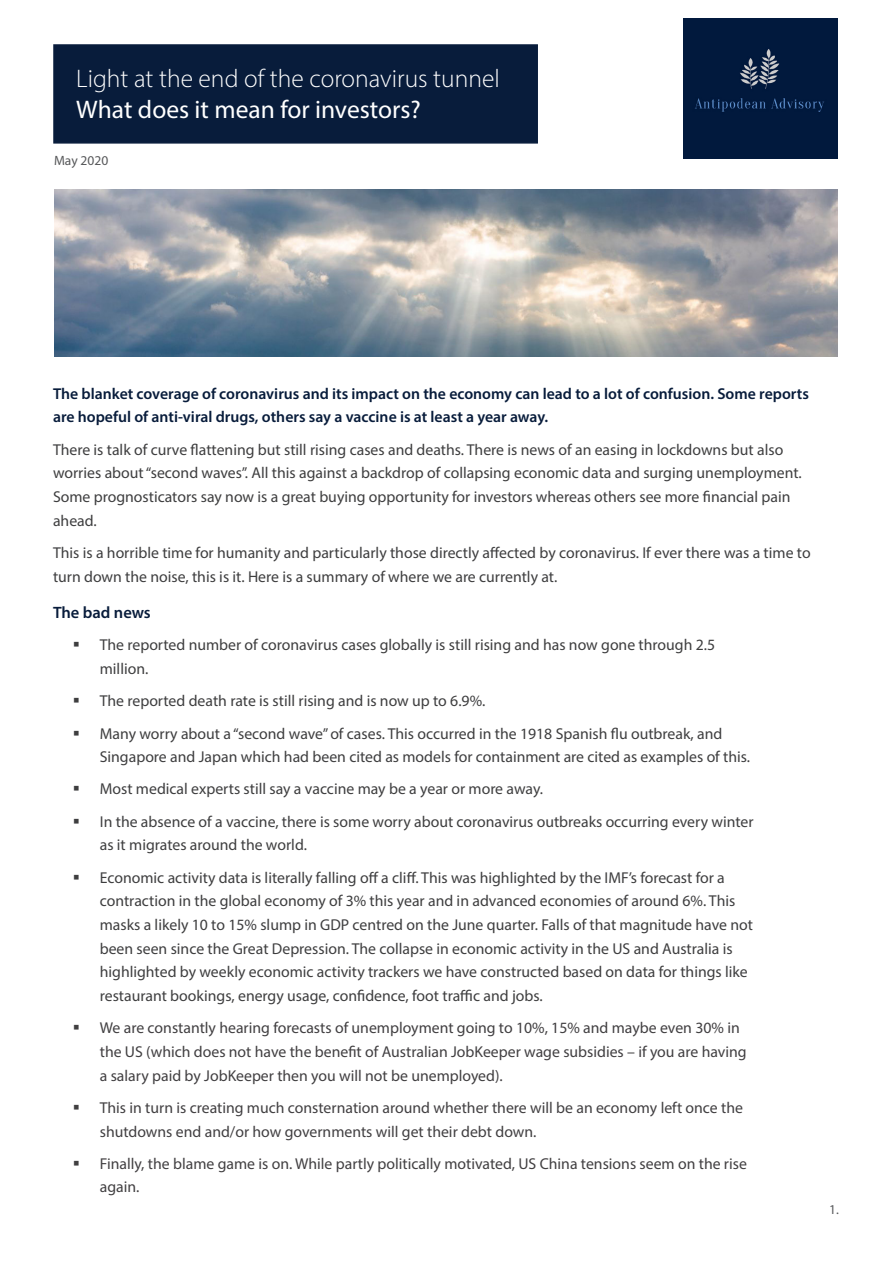
<style>
.page{position:relative;width:893px;height:1263px;background:#fff}
.page>*{position:absolute;margin:0;border:0;box-sizing:border-box;transform-origin:0 0}
.t1{font:300 25.5px/31.5px "Myriad Pro";color:#fff}
.t2{font:600 16.5px "Myriad Pro";color:#081c3b}
.t3{font:15.75px/23.7px "Myriad Pro";color:#3e3e3f}
.t4{font:15.75px/23.7px "Myriad Pro";color:#413f41}
.t5{font:600 15.75px/23.7px "Myriad Pro";color:#081c3b}
.t6{font:13.5px "Myriad Pro";color:#57585a}
.s1{font-weight:400}
</style>
<div class="page">
<div style="left:53px;top:44px;width:485px;height:100px;background:#081c3b;border:2px solid #081c3b"></div>
<img style="left:54px;top:189px;width:783px;height:167px">
<div style="left:683px;top:18px;width:154px;height:141px;background:#01193d"></div>
<p class="t1" style="left:76px;top:62px;width:425px">Light at the end of the coronavirus tunnel<br><span class="s1">What does it mean for investors?</span></p>
<p class="t6" style="left:54px;top:152px;width:56px">May 2020</p>
<p class="t5" style="left:53px;top:381px;width:757px">The blanket coverage of coronavirus and its impact on the economy can lead to a lot of confusion. Some reports are hopeful of anti-viral drugs, others say a vaccine is at least a year away.</p>
<p class="t3" style="left:53px;top:437px;width:750px">There is talk of curve flattening but still rising cases and deaths. There is news of an easing in lockdowns but also worries about “second waves”. All this against a backdrop of collapsing economic data and surging unemployment.<br>Some prognosticators say now is a great buying opportunity for investors whereas others see more financial pain ahead.</p>
<p class="t3" style="left:53px;top:541px;width:759px">This is a horrible time for humanity and particularly those directly affected by coronavirus. If ever there was a time to turn down the noise, this is it. Here is a summary of where we are currently at.</p>
<p class="t2" style="left:53px;top:602px;width:99px">The bad news</p>
<p class="t3" style="left:100px;top:633px;width:617px">The reported number of coronavirus cases globally is still rising and has now gone through 2.5 million.</p>
<p class="t3" style="left:100px;top:689px;width:387px">The reported death rate is still rising and is now up to 6.9%.</p>
<p class="t3" style="left:100px;top:721px;width:652px">Many worry about a “second wave” of cases. This occurred in the 1918 Spanish flu outbreak, and<br>Singapore and Japan which had been cited as models for containment are cited as examples of this.</p>
<p class="t3" style="left:100px;top:777px;width:445px">Most medical experts still say a vaccine may be a year or more away.</p>
<p class="t3" style="left:100px;top:809px;width:655px">In the absence of a vaccine, there is some worry about coronavirus outbreaks occurring every winter as it migrates around the world.</p>
<p class="t3" style="left:100px;top:865px;width:655px">Economic activity data is literally falling off a cliff. This was highlighted by the IMF’s forecast for a contraction in the global economy of 3% this year and in advanced economies of around 6%. This masks a likely 10 to 15% slump in GDP centred on the June quarter. Falls of that magnitude have not been seen since the Great Depression. The collapse in economic activity in the US and Australia is highlighted by weekly economic activity trackers we have constructed based on data for things like restaurant bookings, energy usage, confidence, foot traffic and jobs.</p>
<p class="t4" style="left:100px;top:1016px;width:648px">We are constantly hearing forecasts of unemployment going to 10%, 15% and maybe even 30% in the US (which does not have the benefit of Australian JobKeeper wage subsidies – if you are having a salary paid by JobKeeper then you will not be unemployed).</p>
<p class="t4" style="left:100px;top:1095px;width:645px">This in turn is creating much consternation around whether there will be an economy left once the shutdowns end and/or how governments will get their debt down.</p>
<p class="t4" style="left:100px;top:1151px;width:649px">Finally, the blame game is on. While partly politically motivated, US China tensions seem on the rise again.</p>
<p class="t6" style="left:829px;top:1201px;width:11px">1.</p>
</div>
